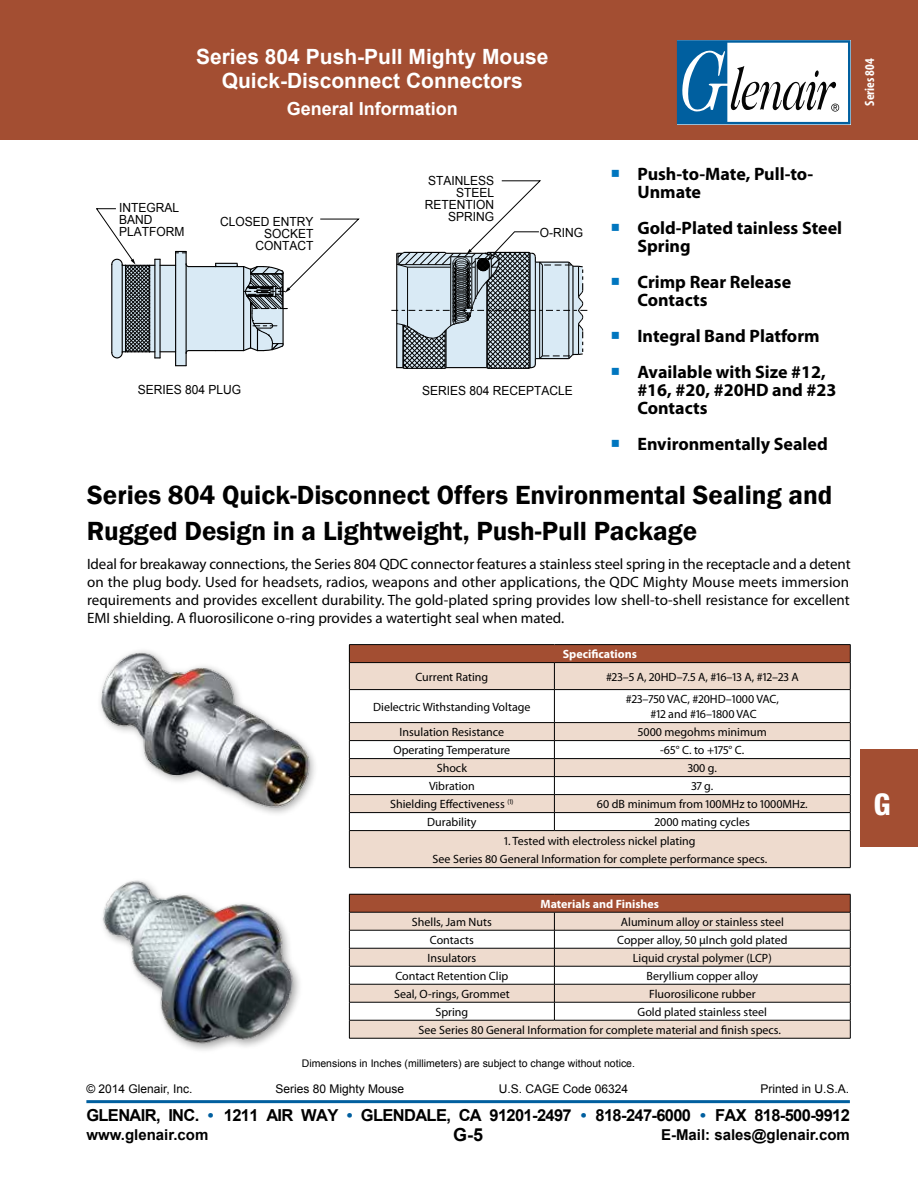
<style>
.page{position:relative;width:918px;height:1188px;background:#fff}
.page>*{position:absolute;margin:0;border:0;box-sizing:border-box;transform-origin:0 0}
.t1{font:800 condensed 30px "Helvetica Neue";color:#fff}
.t2{font:600 27px/36px "Franklin Gothic";color:#000}
.t3{font:700 21px/24px "Arial";color:#fff;text-align:center}
.t4{font:700 18px/18px "Myriad Pro";color:#000}
.t5{font:700 18px "Arial";color:#fff}
.t6{font:700 18px "Arial";color:#000}
.t7{font:700 16.5px "Arial";letter-spacing:-.04em;color:#000}
.t8{font:15px/18px "Myriad Pro";color:#000;text-align:justify}
.t9{font:700 15px "Arial";color:#000}
.t10{font:700 condensed 13.5px "Myriad Pro";color:#fff}
.t11{font:12.6px/12px "Arial";color:#000;text-align:right;scale:.95 1}
.t12{font:12px/18px "Myriad Pro";color:#000;text-align:center}
.t13{font:12px "Arial";color:#000}
.t14{font:700 12px "Myriad Pro";color:#fff}
.t15{font:10.5px "Arial";color:#000}
.s1{color:#005f9f}
</style>
<div class="page">
<div style="left:0;top:0;width:918px;height:140px;background:#a34e32"></div>
<svg style="left:677px;top:40px;width:173px;height:84px;background:#a0bccf"></svg>
<hr style="left:86px;top:1100px;width:764px;height:3px;background:#005f9f">
<div style="left:860px;top:750px;width:58px;height:97px;background:#a34e32"></div>
<div style="left:349px;top:645px;width:501px;height:18px;background:#a34e32"></div>
<div style="left:350px;top:663px;width:500px;height:204px;background:#eedbce"></div>
<svg style="left:350px;top:690px;width:500px;height:140px"></svg>
<svg style="left:554px;top:663px;width:1px;height:26px"></svg>
<hr style="left:349px;top:689px;width:205px;height:1px;background:#000">
<hr style="left:349px;top:690px;width:1px;height:32px;background:#000">
<hr style="left:554px;top:689px;width:297px;height:1px;background:#000">
<hr style="left:554px;top:690px;width:1px;height:32px;background:#000">
<hr style="left:850px;top:690px;width:1px;height:32px;background:#000">
<hr style="left:349px;top:722px;width:205px;height:1px;background:#000">
<hr style="left:554px;top:722px;width:297px;height:1px;background:#000">
<hr style="left:349px;top:740px;width:205px;height:1px;background:#000">
<hr style="left:554px;top:740px;width:297px;height:1px;background:#000">
<hr style="left:349px;top:758px;width:205px;height:1px;background:#000">
<hr style="left:554px;top:758px;width:297px;height:1px;background:#000">
<hr style="left:349px;top:776px;width:205px;height:1px;background:#000">
<hr style="left:554px;top:776px;width:297px;height:1px;background:#000">
<hr style="left:349px;top:794px;width:205px;height:1px;background:#000">
<hr style="left:554px;top:794px;width:297px;height:1px;background:#000">
<hr style="left:349px;top:812px;width:205px;height:1px;background:#000">
<svg style="left:349px;top:723px;width:1px;height:107px"></svg>
<hr style="left:554px;top:812px;width:297px;height:1px;background:#000">
<svg style="left:554px;top:723px;width:1px;height:107px"></svg>
<svg style="left:850px;top:723px;width:1px;height:107px"></svg>
<hr style="left:349px;top:830px;width:205px;height:1px;background:#000">
<hr style="left:349px;top:831px;width:1px;height:36px;background:#000">
<hr style="left:554px;top:830px;width:297px;height:1px;background:#000">
<hr style="left:850px;top:831px;width:1px;height:36px;background:#000">
<hr style="left:349px;top:867px;width:205px;height:1px;background:#000">
<hr style="left:554px;top:867px;width:297px;height:1px;background:#000">
<hr style="left:349px;top:644px;width:205px;height:1px;background:#000">
<svg style="left:349px;top:645px;width:1px;height:44px"></svg>
<hr style="left:554px;top:644px;width:297px;height:1px;background:#000">
<svg style="left:850px;top:645px;width:1px;height:44px"></svg>
<hr style="left:349px;top:662px;width:205px;height:1px;background:#000">
<hr style="left:554px;top:662px;width:297px;height:1px;background:#000">
<div style="left:349px;top:894px;width:501px;height:18px;background:#a34e32"></div>
<div style="left:350px;top:913px;width:500px;height:125px;background:#eedbce"></div>
<svg style="left:350px;top:931px;width:500px;height:89px"></svg>
<hr style="left:349px;top:930px;width:205px;height:1px;background:#000">
<hr style="left:554px;top:930px;width:296px;height:1px;background:#000">
<hr style="left:349px;top:948px;width:205px;height:1px;background:#000">
<hr style="left:554px;top:948px;width:296px;height:1px;background:#000">
<hr style="left:349px;top:966px;width:205px;height:1px;background:#000">
<hr style="left:554px;top:966px;width:296px;height:1px;background:#000">
<hr style="left:349px;top:984px;width:205px;height:1px;background:#000">
<hr style="left:554px;top:984px;width:296px;height:1px;background:#000">
<hr style="left:349px;top:1002px;width:205px;height:1px;background:#000">
<hr style="left:554px;top:1002px;width:296px;height:1px;background:#000">
<svg style="left:554px;top:913px;width:1px;height:107px"></svg>
<hr style="left:349px;top:1020px;width:205px;height:1px;background:#000">
<hr style="left:554px;top:1020px;width:296px;height:1px;background:#000">
<hr style="left:349px;top:1038px;width:205px;height:1px;background:#000">
<hr style="left:554px;top:1038px;width:296px;height:1px;background:#000">
<hr style="left:349px;top:894px;width:205px;height:1px;background:#000">
<svg style="left:349px;top:894px;width:1px;height:144px"></svg>
<hr style="left:554px;top:894px;width:296px;height:1px;background:#000">
<svg style="left:850px;top:894px;width:1px;height:144px"></svg>
<hr style="left:349px;top:912px;width:205px;height:1px;background:#000">
<hr style="left:554px;top:912px;width:296px;height:1px;background:#000">
<svg style="left:96px;top:208px;width:263px;height:158px"></svg>
<svg style="left:391px;top:180px;width:196px;height:189px"></svg>
<img style="left:100px;top:650px;width:213px;height:164px">
<img style="left:102px;top:880px;width:198px;height:171px">
<h3 class="t3" style="left:196px;top:46px;width:354px">Series 804 Push-Pull Mighty Mouse<br>Quick-Disconnect Connectors</h3>
<h3 class="t5" style="left:287px;top:97px;width:173px">General Information</h3>
<p class="t10" style="left:861px;top:106px;width:49px;rotate:-90deg">Series 804</p>
<p class="t11" style="left:119px;top:201px;width:70px;text-align:left">INTEGRAL<br>BAND<br>PLATFORM</p>
<p class="t11" style="left:220px;top:216px;width:100px">CLOSED ENTRY<br>SOCKET<br>CONTACT</p>
<p class="t11" style="left:138px;top:384px;width:110px">SERIES 804 PLUG</p>
<p class="t11" style="left:425px;top:175px;width:74px">STAINLESS<br>STEEL<br>RETENTION<br>SPRING</p>
<p class="t11" style="left:540px;top:226px;width:47px">O-RING</p>
<p class="t11" style="left:422px;top:385px;width:160px">SERIES 804 RECEPTACLE</p>
<h3 class="t4" style="left:637px;top:164px;width:178px">Push-to-Mate, Pull-to-<br>Unmate</h3>
<h3 class="t4" style="left:637px;top:218px;width:206px">Gold-Plated tainless Steel<br>Spring</h3>
<h3 class="t4" style="left:637px;top:272px;width:155px">Crimp Rear Release<br>Contacts</h3>
<h3 class="t4" style="left:637px;top:317px;width:190px;line-height:36px">Integral Band Platform<br>Available with Size #12,</h3>
<h3 class="t4" style="left:637px;top:380px;width:201px">#16, #20, #20HD and #23<br>Contacts</h3>
<h3 class="t4" style="left:637px;top:434px;width:192px">Environmentally Sealed</h3>
<h2 class="t2" style="left:87px;top:477px;width:747px">Series 804 Quick-Disconnect Offers Environmental Sealing and<br>Rugged Design in a Lightweight, Push-Pull Package</h2>
<p class="t8" style="left:87px;top:554px;width:765px">Ideal for breakaway connections, the Series 804 QDC connector features a stainless steel spring in the receptacle and a detent on the plug body. Used for headsets, radios, weapons and other applications, the QDC Mighty Mouse meets immersion requirements and provides excellent durability. The gold-plated spring provides low shell-to-shell resistance for excellent EMI shielding. A fluorosilicone o-ring provides a watertight seal when mated.</p>
<p class="t14" style="left:563px;top:646px;width:76px">Specifications</p>
<p class="t12" style="left:415px;top:667px;width:74px">Current Rating</p>
<p class="t12" style="left:606px;top:667px;width:194px">#23–5 A, 20HD–7.5 A, #16–13 A, #12–23 A</p>
<p class="t12" style="left:373px;top:697px;width:159px">Dielectric Withstanding Voltage</p>
<p class="t12" style="left:626px;top:691px;width:155px;line-height:15px">#23–750 VAC, #20HD–1000 VAC, #12 and #16–1800 VAC</p>
<p class="t12" style="left:400px;top:723px;width:106px">Insulation Resistance</p>
<p class="t12" style="left:638px;top:723px;width:130px">5000 megohms minimum</p>
<p class="t12" style="left:393px;top:741px;width:118px">Operating Temperature</p>
<p class="t12" style="left:660px;top:741px;width:86px">-65° C. to +175° C.</p>
<p class="t12" style="left:437px;top:759px;width:32px">Shock</p>
<p class="t12" style="left:688px;top:759px;width:31px">300 g.</p>
<p class="t12" style="left:429px;top:777px;width:47px">Vibration</p>
<p class="t12" style="left:691px;top:777px;width:23px">37 g.</p>
<p class="t12" style="left:390px;top:795px;width:125px">Shielding Effectiveness <sup>(1)</sup></p>
<p class="t12" style="left:597px;top:795px;width:212px">60 dB minimum from 100MHz to 1000MHz.</p>
<p class="t12" style="left:427px;top:813px;width:51px">Durability</p>
<p class="t12" style="left:655px;top:813px;width:96px">2000 mating cycles</p>
<p class="t12" style="left:432px;top:831px;width:336px">1. Tested with electroless nickel plating<br>See Series 80 General Information for complete performance specs.</p>
<p class="t14" style="left:541px;top:896px;width:120px">Materials and Finishes</p>
<p class="t12" style="left:412px;top:913px;width:81px">Shells, Jam Nuts</p>
<p class="t12" style="left:621px;top:913px;width:164px">Aluminum alloy or stainless steel</p>
<p class="t12" style="left:430px;top:931px;width:46px">Contacts</p>
<p class="t12" style="left:617px;top:931px;width:172px">Copper alloy, 50 µInch gold plated</p>
<p class="t12" style="left:428px;top:949px;width:50px">Insulators</p>
<p class="t12" style="left:633px;top:949px;width:140px">Liquid crystal polymer (LCP)</p>
<p class="t12" style="left:395px;top:967px;width:114px">Contact Retention Clip</p>
<p class="t12" style="left:647px;top:967px;width:113px">Beryllium copper alloy</p>
<p class="t12" style="left:394px;top:985px;width:117px">Seal, O-rings, Grommet</p>
<p class="t12" style="left:649px;top:985px;width:108px">Fluorosilicone rubber</p>
<p class="t12" style="left:435px;top:1003px;width:34px">Spring</p>
<p class="t12" style="left:419px;top:1003px;width:364px;text-align:left;text-indent:219px">Gold plated stainless steel<br>See Series 80 General Information for complete material and finish specs.</p>
<p class="t15" style="left:302px;top:1057px;width:335px">Dimensions in Inches (millimeters) are subject to change without notice.</p>
<p class="t13" style="left:86px;top:1081px;width:108px">© 2014 Glenair, Inc.</p>
<p class="t13" style="left:276px;top:1081px;width:130px">Series 80 Mighty Mouse</p>
<p class="t13" style="left:499px;top:1081px;width:131px">U.S. CAGE Code 06324</p>
<p class="t13" style="left:760px;top:1081px;width:90px">Printed in U.S.A.</p>
<h3 class="t7" style="left:86px;top:1104px;width:765px">GLENAIR, INC. <span class="s1">•</span> 1211 AIR WAY <span class="s1">•</span> GLENDALE, CA 91201-2497 <span class="s1">•</span> 818-247-6000 <span class="s1">•</span> FAX 818-500-9912</h3>
<h3 class="t6" style="left:453px;top:1123px;width:32px">G-5</h3>
<p class="t9" style="left:86px;top:1125px;width:123px">www.glenair.com</p>
<p class="t9" style="left:661px;top:1125px;width:190px">E-Mail: sales@glenair.com</p>
<h1 class="t1" style="left:874px;top:786px;width:18px">G</h1>
</div>
